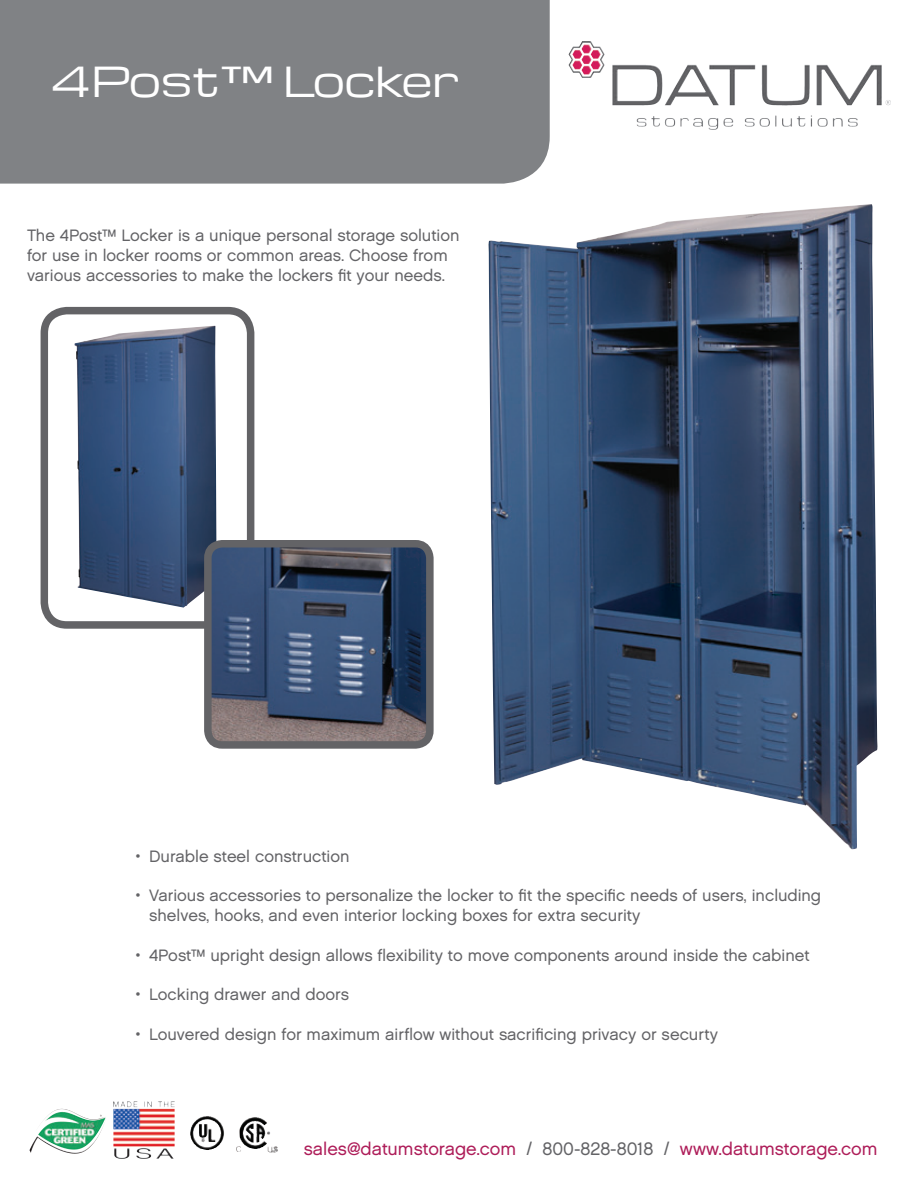
<style>
.page{position:relative;width:918px;height:1188px;background:#fff}
.page>*{position:absolute;margin:0;border:0;box-sizing:border-box;transform-origin:0 0}
.t1{font:40.5px "Michroma";color:#fff}
.t2{font:18px "Chalet London Nineteen Sixty";color:#ae1d59}
.t3{font:16.5px/19.8px "Chalet London Nineteen Sixty";color:#636366}
.s1{color:#636366}
</style>
<div class="page">
<div style="left:0;top:0;width:550px;height:184px;background:#808285"></div>
<img style="left:45px;top:1109px;width:16px;height:14px">
<img style="left:127px;top:1102px;width:48px;height:5px">
<img style="left:190px;top:1116px;width:61px;height:34px">
<img style="left:569px;top:41px;width:13px;height:34px">
<img style="left:74px;top:326px;width:143px;height:282px">
<div style="left:41px;top:307px;width:213px;height:322px;border:8px solid #636366;border-radius:23px"></div>
<img style="left:213px;top:549px;width:212px;height:191px">
<div style="left:204px;top:540px;width:230px;height:209px;border:8px solid #636366;border-radius:14px"></div>
<img style="left:488px;top:204px;width:390px;height:645px">
<h1 class="t1" style="left:51px;top:59px;width:409px">4Post™ Locker</h1>
<p class="t3" style="left:27px;top:225px;width:434px">The 4Post™ Locker is a unique personal storage solution for use in locker rooms or common areas. Choose from various accessories to make the lockers fit your needs.</p>
<p class="t3" style="left:136px;top:846px;width:215px">• Durable steel construction</p>
<p class="t3" style="left:149px;top:886px;width:674px;text-indent:-13px">• Various accessories to personalize the locker to fit the specific needs of users, including shelves, hooks, and even interior locking boxes for extra security</p>
<p class="t3" style="left:136px;top:945px;width:676px">• 4Post™ upright design allows flexibility to move components around inside the cabinet</p>
<p class="t3" style="left:136px;top:985px;width:215px">• Locking drawer and doors</p>
<p class="t3" style="left:136px;top:1024px;width:584px">• Louvered design for maximum airflow without sacrificing privacy or securty</p>
<p class="t2" style="left:304px;top:1137px;width:575px">sales@datumstorage.com <span class="s1">/ 800-828-8018 /</span> www.datumstorage.com</p>
</div>
